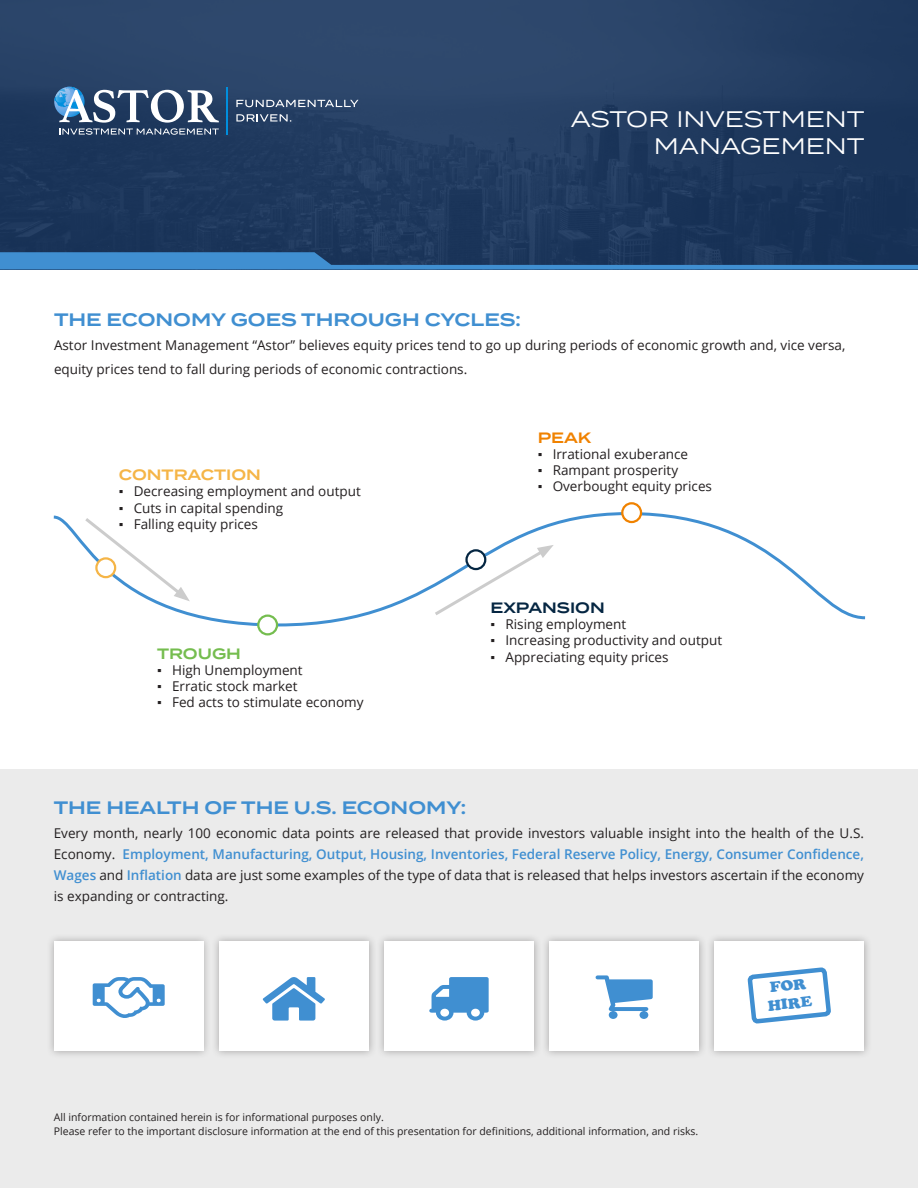
<style>
.page{position:relative;width:918px;height:1188px;background:#fff}
.page>*{position:absolute;margin:0;border:0;box-sizing:border-box;transform-origin:0 0}
.t1{font:22.5px "Termina";color:#fff}
.t2{font:600 18px "Termina";color:#408fd1}
.t3{font:600 15px "Termina";color:#f5b547}
.t4{font:600 15px "Termina";color:#052642}
.t5{font:600 15px "Termina";color:#75bd4f}
.t6{font:600 15px "Termina";color:#f08200}
.t7{font:900 14.85px "Cooper";color:#408fd1;scale:1.11 1}
.t8{font:13.5px/21px "Open Sans";color:#231f20}
.t9{font:10.5px "Open Sans";color:#231f20}
.s1{font-family:"Impact"}
.s2{font-weight:600;color:#408fd1}
</style>
<div class="page">
<div style="left:0;top:0;width:918px;height:269px;background:linear-gradient(to right,#254064,#203a5f)"></div>
<div style="left:0;top:769px;width:918px;height:419px;background:#ebebeb"></div>
<div style="left:211px;top:933px;width:166px;height:127px;background:#231f20;opacity:.35"></div>
<div style="left:219px;top:941px;width:150px;height:110px;background:#fff"></div>
<div style="left:376px;top:933px;width:166px;height:127px;background:#231f20;opacity:.35"></div>
<div style="left:384px;top:941px;width:150px;height:110px;background:#fff"></div>
<div style="left:541px;top:933px;width:166px;height:127px;background:#231f20;opacity:.35"></div>
<div style="left:549px;top:941px;width:150px;height:110px;background:#fff"></div>
<div style="left:706px;top:933px;width:166px;height:127px;background:#231f20;opacity:.35"></div>
<div style="left:715px;top:941px;width:149px;height:110px;background:#fff"></div>
<div style="left:46px;top:933px;width:166px;height:127px;background:#231f20;opacity:.35"></div>
<div style="left:54px;top:941px;width:149px;height:110px;background:#fff"></div>
<hr style="left:226px;top:87px;width:2px;height:48px;background:#008fde">
<svg style="left:236px;top:100px;width:122px;height:7px"></svg>
<svg style="left:236px;top:114px;width:55px;height:8px"></svg>
<svg style="left:54px;top:87px;width:165px;height:48px"></svg>
<svg style="left:0;top:252px;width:918px;height:17px;background:#2d6295"></svg>
<svg style="left:93px;top:977px;width:72px;height:41px"></svg>
<svg style="left:263px;top:977px;width:62px;height:44px"></svg>
<svg style="left:429px;top:977px;width:60px;height:44px"></svg>
<svg style="left:596px;top:975px;width:57px;height:44px"></svg>
<svg style="left:53px;top:511px;width:813px;height:116px"></svg>
<svg style="left:82px;top:515px;width:108px;height:86px"></svg>
<svg style="left:432px;top:545px;width:122px;height:73px"></svg>
<svg style="left:96px;top:558px;width:19px;height:19px"></svg>
<div style="left:95px;top:557px;width:21px;height:21px;border:2px solid #f5b547;border-radius:50%"></div>
<div style="left:258px;top:616px;width:19px;height:18px;background:#fff;border-radius:50%"></div>
<div style="left:257px;top:615px;width:21px;height:20px;border:2px solid #75bd4f;border-radius:50%"></div>
<div style="left:467px;top:550px;width:18px;height:19px;background:#fff;border-radius:50%"></div>
<div style="left:465px;top:549px;width:21px;height:21px;border:2px solid #052642;border-radius:50%"></div>
<svg style="left:622px;top:503px;width:19px;height:19px"></svg>
<div style="left:621px;top:502px;width:21px;height:21px;border:2px solid #f08200;border-radius:50%"></div>
<svg style="left:748px;top:968px;width:82px;height:92px"></svg>
<p class="t1" style="left:571px;top:103px;width:295px">ASTOR INVESTMENT</p>
<p class="t1" style="left:654px;top:130px;width:212px">MANAGEMENT</p>
<p class="t2" style="left:54px;top:307px;width:468px">THE ECONOMY GOES THROUGH CYCLES:</p>
<p class="t8" style="left:54px;top:333px;width:793px;line-height:24px">Astor Investment Management “Astor” believes equity prices tend to go up during periods of economic growth and, vice versa, equity prices tend to fall during periods of economic contractions.</p>
<p class="t3" style="left:119px;top:464px;width:144px">CONTRACTION</p>
<p class="t8" style="left:119px;top:481px;width:244px"><span class="s1">▪</span> Decreasing employment and output</p>
<p class="t8" style="left:119px;top:497px;width:166px"><span class="s1">▪</span> Cuts in capital spending</p>
<p class="t8" style="left:119px;top:513px;width:141px"><span class="s1">▪</span> Falling equity prices</p>
<p class="t6" style="left:538px;top:426px;width:55px">PEAK</p>
<p class="t8" style="left:538px;top:443px;width:152px"><span class="s1">▪</span> Irrational exuberance</p>
<p class="t8" style="left:538px;top:459px;width:142px"><span class="s1">▪</span> Rampant prosperity</p>
<p class="t8" style="left:538px;top:476px;width:176px"><span class="s1">▪</span> Overbought equity prices</p>
<p class="t4" style="left:490px;top:597px;width:116px">EXPANSION</p>
<p class="t8" style="left:490px;top:613px;width:137px"><span class="s1">▪</span> Rising employment</p>
<p class="t8" style="left:490px;top:630px;width:233px"><span class="s1">▪</span> Increasing productivity and output</p>
<p class="t5" style="left:157px;top:642px;width:85px">TROUGH</p>
<p class="t8" style="left:490px;top:646px;width:180px"><span class="s1">▪</span> Appreciating equity prices</p>
<p class="t8" style="left:157px;top:659px;width:147px"><span class="s1">▪</span> High Unemployment</p>
<p class="t8" style="left:157px;top:675px;width:142px"><span class="s1">▪</span> Erratic stock market</p>
<p class="t8" style="left:157px;top:692px;width:208px"><span class="s1">▪</span> Fed acts to stimulate economy</p>
<p class="t2" style="left:54px;top:795px;width:414px">THE HEALTH OF THE U.S. ECONOMY:</p>
<p class="t8" style="left:54px;top:823px;width:812px;text-align:justify">Every month, nearly 100 economic data points are released that provide investors valuable insight into the health of the U.S.<br>Economy. <span class="s2">Employment, Manufacturing, Output, Housing, Inventories, Federal Reserve Policy, Energy, Consumer Confidence, Wages</span> and <span class="s2">Inflation</span> data are just some examples of the type of data that is released that helps investors ascertain if the economy is expanding or contracting.</p>
<p class="t9" style="left:54px;top:1110px;width:331px">All information contained herein is for informational purposes only.</p>
<p class="t9" style="left:54px;top:1124px;width:646px">Please refer to the important disclosure information at the end of this presentation for definitions, additional information, and risks.</p>
<p class="t7" style="left:767px;top:997px;width:41px;rotate:-6deg">HIRE</p>
</div>
